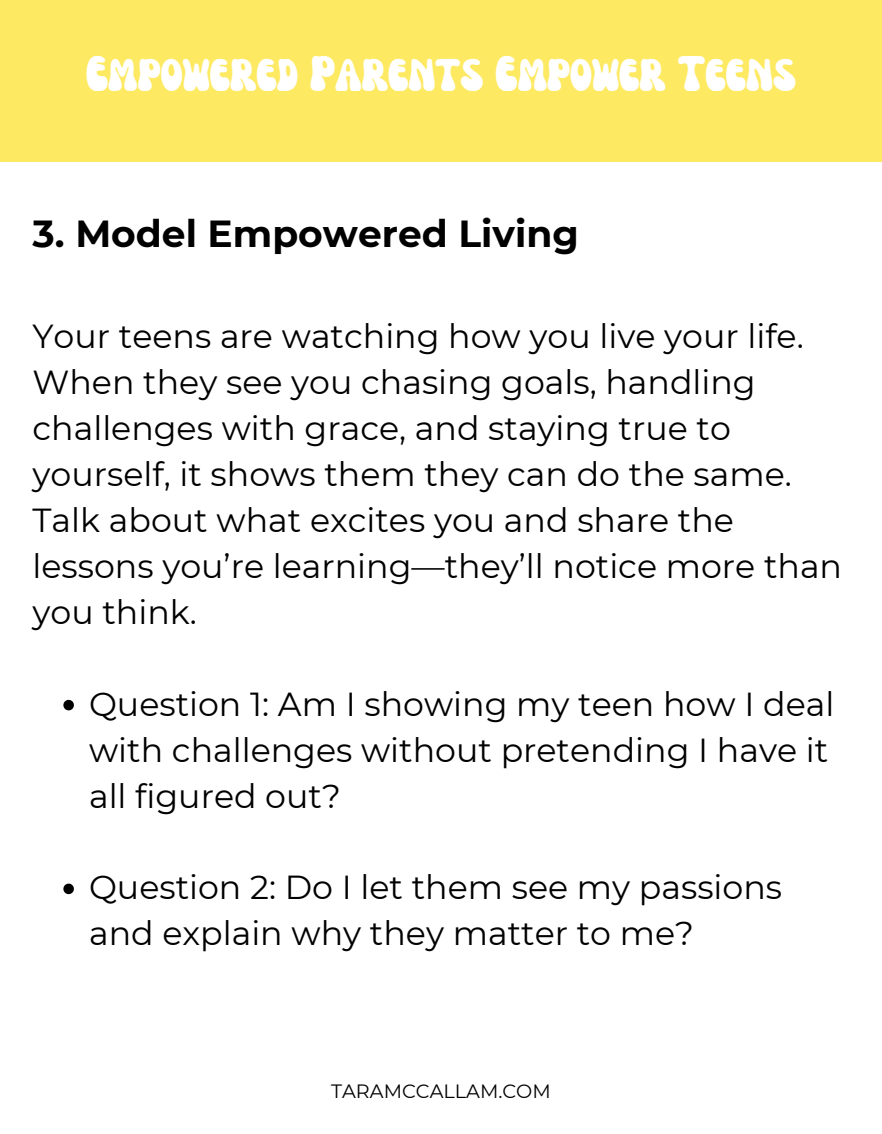
<style>
.page{position:relative;width:882px;height:1134px;background:#fff}
.page>*{position:absolute;margin:0;border:0;box-sizing:border-box;transform-origin:0 0}
.t1{font:46.38px "Nectarine";color:#fff}
.t2{font:700 37.62px "Montserrat";color:#000}
.t3{font:33.25px/45.9px "Montserrat";color:#000}
.t4{font:19.25px "Montserrat";color:#000}
</style>
<div class="page">
<svg style="left:63px;top:700px;width:11px;height:10px"></svg>
<svg style="left:63px;top:884px;width:11px;height:10px"></svg>
<div style="left:0;top:0;width:882px;height:162px;background:#fde962"></div>
<p class="t1" style="left:86px;top:58px;width:711px">Empowered Parents Empower Teens</p>
<h1 class="t2" style="left:33px;top:211px;width:548px">3. Model Empowered Living</h1>
<h2 class="t3" style="left:33px;top:313px;width:811px">Your teens are watching how you live your life.<br>When they see you chasing goals, handling challenges with grace, and staying true to yourself, it shows them they can do the same.<br>Talk about what excites you and share the lessons you’re learning—they’ll notice more than you think.</h2>
<h3 class="t3" style="left:89px;top:681px;width:747px">Question 1: Am I showing my teen how I deal with challenges without pretending I have it all figured out?</h3>
<p class="t3" style="left:89px;top:864px;width:695px">Question 2: Do I let them see my passions and explain why they matter to me?</p>
<p class="t4" style="left:331px;top:1080px;width:221px">TARAMCCALLAM.COM</p>
</div>
